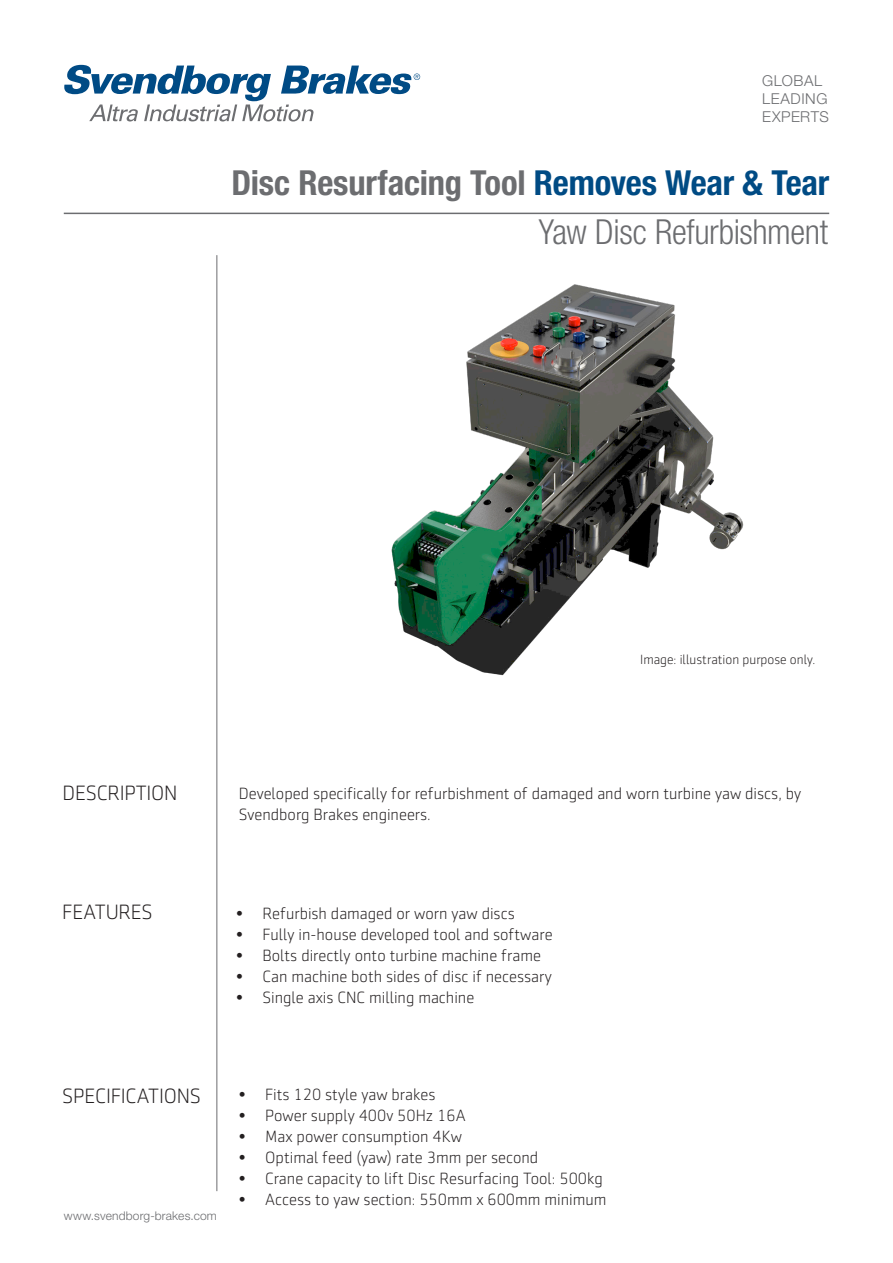
<style>
.page{position:relative;width:893px;height:1263px;background:#fff}
.page>*{position:absolute;margin:0;border:0;box-sizing:border-box;transform-origin:0 0}
.Produkt{font:700 condensed 34.5px "Helvetica Neue LT Std";letter-spacing:-.005em;color:#6c6d70}
.Produkt-2{font:300 condensed 34.5px "Helvetica Neue LT Std";letter-spacing:-.015em;color:#6c6d70}
.t1{font:300 21px "Sentico Sans DT";letter-spacing:-.01em;color:#231f20}
.t2{font:300 16.5px/21px "Sentico Sans DT";color:#231f20}
.t3{font:300 15px/18px "Helvetica Neue LT Std";letter-spacing:.035em;color:#6c6d70}
.t4{font:300 13.5px "Sentico Sans DT";color:#231f20}
.t5{font:300 12px "Helvetica Neue LT Std";letter-spacing:.015em;color:#6c6d70}
.s1{color:#004b84}
</style>
<div class="page">
<hr style="left:64px;top:213px;width:765px;height:1px;background:#6c6d70">
<svg style="left:64px;top:65px;width:356px;height:57px"></svg>
<hr style="left:217px;top:255px;width:1px;height:936px;background:#6c6d70">
<img style="left:391px;top:284px;width:353px;height:392px">
<p class="t3" style="left:762px;top:72px;width:68px">GLOBAL<br>LEADING<br>EXPERTS</p>
<p class="Produkt" style="left:231px;top:162px;width:599px">Disc Resurfacing Tool <span class="s1">Removes Wear &amp; Tear</span></p>
<p class="Produkt-2" style="left:539px;top:212px;width:291px">Yaw Disc Refurbishment</p>
<p class="t4" style="left:640px;top:653px;width:177px">Image: illustration purpose only.</p>
<p class="t1" style="left:63px;top:781px;width:117px">DESCRIPTION</p>
<p class="t2" style="left:239px;top:783px;width:564px">Developed specifically for refurbishment of damaged and worn turbine yaw discs, by<br>Svendborg Brakes engineers.</p>
<p class="t1" style="left:62px;top:900px;width:92px">FEATURES</p>
<p class="t2" style="left:235px;top:903px;width:281px">• Refurbish damaged or worn yaw discs</p>
<p class="t2" style="left:235px;top:924px;width:319px">• Fully in-house developed tool and software</p>
<p class="t2" style="left:235px;top:945px;width:307px">• Bolts directly onto turbine machine frame</p>
<p class="t2" style="left:235px;top:966px;width:318px">• Can machine both sides of disc if necessary</p>
<p class="t2" style="left:235px;top:987px;width:240px">• Single axis CNC milling machine</p>
<p class="t1" style="left:62px;top:1085px;width:140px">SPECIFICATIONS</p>
<p class="t5" style="left:64px;top:1208px;width:155px">www.svendborg-brakes.com</p>
<p class="t2" style="left:238px;top:1084px;width:199px">• Fits 120 style yaw brakes</p>
<p class="t2" style="left:238px;top:1105px;width:229px">• Power supply 400v 50Hz 16A</p>
<p class="t2" style="left:238px;top:1126px;width:225px">• Max power consumption 4Kw</p>
<p class="t2" style="left:238px;top:1147px;width:302px">• Optimal feed (yaw) rate 3mm per second</p>
<p class="t2" style="left:238px;top:1168px;width:366px">• Crane capacity to lift Disc Resurfacing Tool: 500kg</p>
<p class="t2" style="left:238px;top:1189px;width:370px">• Access to yaw section: 550mm x 600mm minimum</p>
</div>
